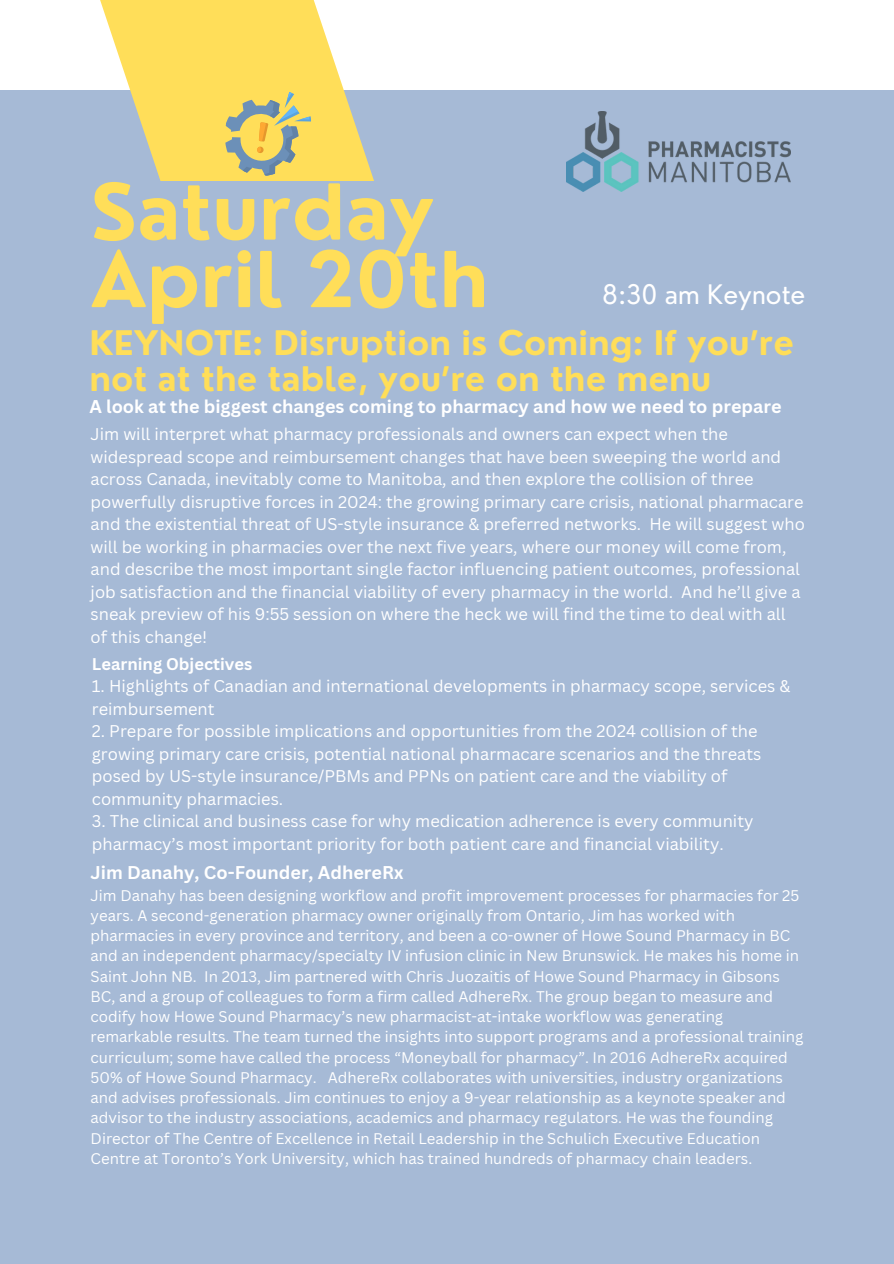
<style>
.page{position:relative;width:894px;height:1264px;background:#fff}
.page>*{position:absolute;margin:0;border:0;box-sizing:border-box;transform-origin:0 0}
.t1{font:700 75px/67.5px "Nourd";color:#ffde59}
.t2{font:700 33px/36px "Nourd";color:#ffde59}
.t3{font:26.25px "Nourd";color:#fff}
.t4{font:700 18px "Canva Sans";color:#fff}
.t5{font:16.5px/22.5px "Canva Sans";color:#fff}
.t6{font:700 16.5px "Canva Sans";color:#fff}
.t7{font:15px/20.2px "Canva Sans";color:#fff}
</style>
<div class="page">
<div style="left:0;top:0;width:893px;height:1263px;background:#a6bad6"></div>
<div style="left:0;top:0;width:893px;height:89px;background:#fff"></div>
<svg style="left:90px;top:0;width:284px;height:181px;fill:#ffde59"></svg>
<img style="left:566px;top:111px;width:224px;height:80px">
<svg style="left:221px;top:90px;width:94px;height:90px;background:#d8c870"></svg>
<p class="t1" style="left:91px;top:178px;width:399px">Saturday<br>April 20th</p>
<h1 class="t3" style="left:602px;top:278px;width:205px">8:30 am Keynote</h1>
<h3 class="t2" style="left:89px;top:324px;width:706px">KEYNOTE: Disruption is Coming: If you’re not at the table, you’re on the menu</h3>
<h2 class="t4" style="left:89px;top:394px;width:693px">A look at the biggest changes coming to pharmacy and how we need to prepare</h2>
<h5 class="t5" style="left:91px;top:422px;width:715px">Jim will interpret what pharmacy professionals and owners can expect when the widespread scope and reimbursement changes that have been sweeping the world and across Canada, inevitably come to Manitoba, and then explore the collision of three powerfully disruptive forces in 2024: the growing primary care crisis, national pharmacare and the existential threat of US-style insurance &amp; preferred networks. He will suggest who will be working in pharmacies over the next five years, where our money will come from, and describe the most important single factor influencing patient outcomes, professional job satisfaction and the financial viability of every pharmacy in the world. And he’ll give a sneak preview of his 9:55 session on where the heck we will find the time to deal with all of this change!</h5>
<p class="t6" style="left:92px;top:652px;width:162px">Learning Objectives</p>
<p class="t5" style="left:92px;top:674px;width:699px">1. Highlights of Canadian and international developments in pharmacy scope, services &amp; reimbursement</p>
<p class="t5" style="left:92px;top:719px;width:671px">2. Prepare for possible implications and opportunities from the 2024 collision of the growing primary care crisis, potential national pharmacare scenarios and the threats posed by US-style insurance/PBMs and PPNs on patient care and the viability of community pharmacies.</p>
<p class="t5" style="left:92px;top:809px;width:663px">3. The clinical and business case for why medication adherence is every community pharmacy’s most important priority for both patient care and financial viability.</p>
<h4 class="t4" style="left:91px;top:859px;width:314px">Jim Danahy, Co-Founder, AdhereRx</h4>
<h5 class="t7" style="left:91px;top:884px;width:714px">Jim Danahy has been designing workflow and profit improvement processes for pharmacies for 25 years. A second-generation pharmacy owner originally from Ontario, Jim has worked with pharmacies in every province and territory, and been a co-owner of Howe Sound Pharmacy in BC and an independent pharmacy/specialty IV infusion clinic in New Brunswick. He makes his home in Saint John NB. In 2013, Jim partnered with Chris Juozaitis of Howe Sound Pharmacy in Gibsons BC, and a group of colleagues to form a firm called AdhereRx. The group began to measure and codify how Howe Sound Pharmacy’s new pharmacist-at-intake workflow was generating remarkable results. The team turned the insights into support programs and a professional training curriculum; some have called the process “Moneyball for pharmacy”. In 2016 AdhereRx acquired 50% of Howe Sound Pharmacy. AdhereRx collaborates with universities, industry organizations and advises professionals. Jim continues to enjoy a 9-year relationship as a keynote speaker and advisor to the industry associations, academics and pharmacy regulators. He was the founding Director of The Centre of Excellence in Retail Leadership in the Schulich Executive Education Centre at Toronto’s York University, which has trained hundreds of pharmacy chain leaders.</h5>
</div>
